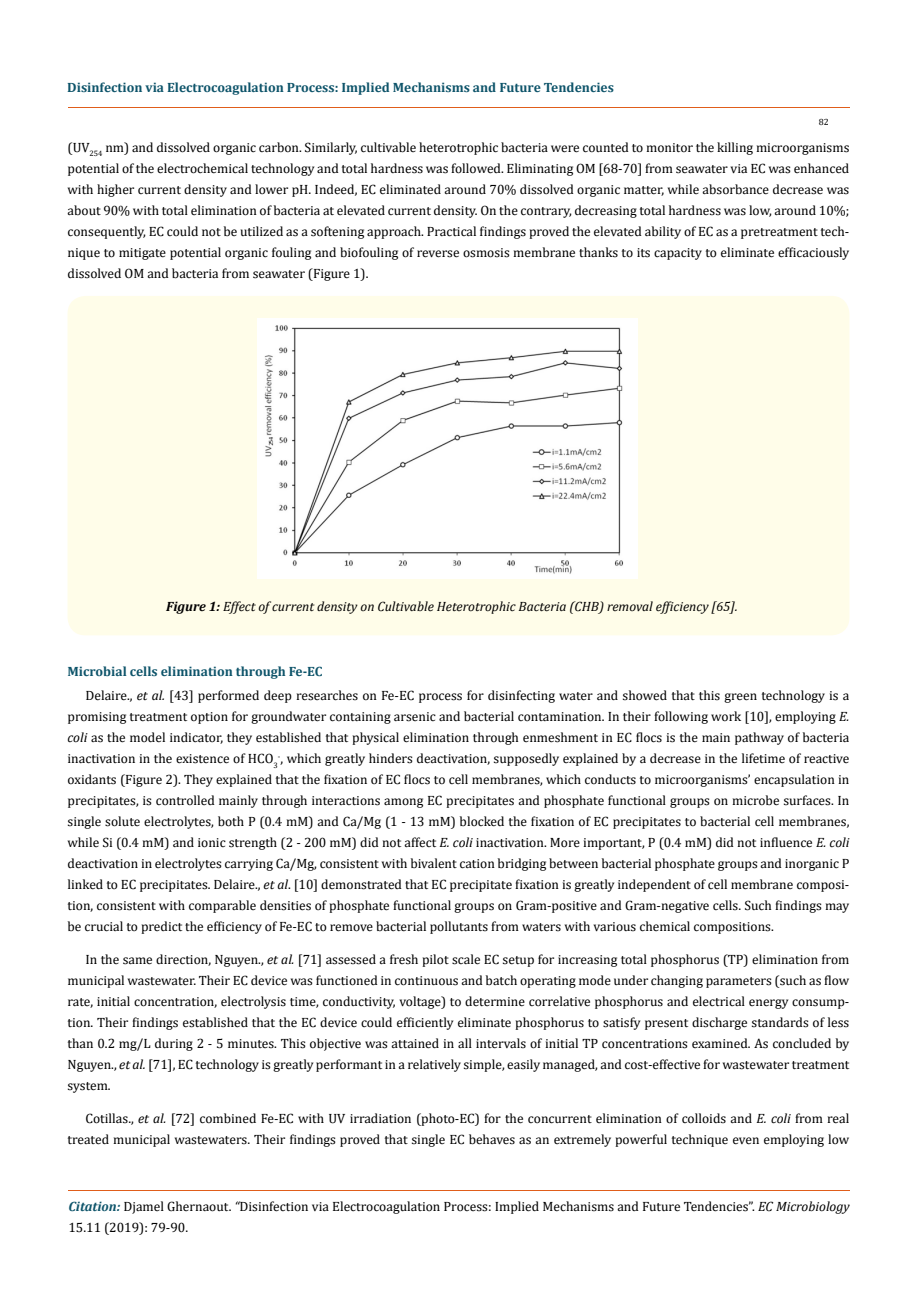
<style>
.page{position:relative;width:917px;height:1296px;background:#fff}
.page>*{position:absolute;margin:0;border:0;box-sizing:border-box;transform-origin:0 0}
.t1{font:13.5px/21px "Cambria";color:#000;text-align:justify}
.t2{font:italic 13.5px "Cambria";color:#000}
.t3{font:700 13.5px "Cambria";color:#0e546a}
.t4{font:9px "Cambria";color:#000}
.s1{font-weight:700}
.s2{font-weight:700;color:#0e546a}
.s3{font-style:italic}
.s4{font-weight:700;font-style:italic;color:#0e546a}
</style>
<div class="page">
<hr style="left:68px;top:108px;width:781px;height:1px;background:#e05d1a">
<hr style="left:68px;top:1190px;width:781px;height:1px;background:#e05d1a">
<div style="left:68px;top:296px;width:781px;height:339px;background:#fffde9;border-radius:18px"></div>
<img style="left:258px;top:319px;width:379px;height:260px">
<p class="t3" style="left:67px;top:78px;width:548px">Disinfection via Electrocoagulation Process: Implied Mechanisms and Future Tendencies</p>
<p class="t4" style="left:819px;top:117px;width:11px">82</p>
<p class="t1" style="left:67px;top:136px;width:783px">(UV<sub>254</sub> nm) and dissolved organic carbon. Similarly, cultivable heterotrophic bacteria were counted to monitor the killing microorganisms potential of the electrochemical technology and total hardness was followed. Eliminating OM [68-70] from seawater via EC was enhanced with higher current density and lower pH. Indeed, EC eliminated around 70% dissolved organic matter, while absorbance decrease was about 90% with total elimination of bacteria at elevated current density. On the contrary, decreasing total hardness was low, around 10%; consequently, EC could not be utilized as a softening approach. Practical findings proved the elevated ability of EC as a pretreatment tech&shy;nique to mitigate potential organic fouling and biofouling of reverse osmosis membrane thanks to its capacity to eliminate efficaciously dissolved OM and bacteria from seawater (Figure 1).</p>
<p class="t2" style="left:166px;top:596px;width:573px"><span class="s1">Figure 1:</span> Effect of current density on Cultivable Heterotrophic Bacteria (CHB) removal efficiency [65].</p>
<p class="t1" style="left:85px;top:660px;width:765px;line-height:24px;text-indent:-18px"><span class="s2">Microbial cells elimination through Fe-EC<br></span>Delaire., <span class="s3">et al.</span> [43] performed deep researches on Fe-EC process for disinfecting water and showed that this green technology is a</p>
<p class="t1" style="left:67px;top:706px;width:783px">promising treatment option for groundwater containing arsenic and bacterial contamination. In their following work [10], employing <span class="s3">E. coli</span> as the model indicator, they established that physical elimination through enmeshment in EC flocs is the main pathway of bacteria inactivation in the existence of HCO<sub>3</sub><sup>-</sup>, which greatly hinders deactivation, supposedly explained by a decrease in the lifetime of reactive oxidants (Figure 2). They explained that the fixation of EC flocs to cell membranes, which conducts to microorganisms’ encapsulation in precipitates, is controlled mainly through interactions among EC precipitates and phosphate functional groups on microbe surfaces. In single solute electrolytes, both P (0.4 mM) and Ca/Mg (1 - 13 mM) blocked the fixation of EC precipitates to bacterial cell membranes, while Si (0.4 mM) and ionic strength (2 - 200 mM) did not affect <span class="s3">E. coli</span> inactivation. More important, P (0.4 mM) did not influence <span class="s3">E. coli </span>deactivation in electrolytes carrying Ca/Mg, consistent with bivalent cation bridging between bacterial phosphate groups and inorganic P linked to EC precipitates. Delaire., <span class="s3">et al</span>. [10] demonstrated that EC precipitate fixation is greatly independent of cell membrane composi&shy;tion, consistent with comparable densities of phosphate functional groups on Gram-positive and Gram-negative cells. Such findings may be crucial to predict the efficiency of Fe-EC to remove bacterial pollutants from waters with various chemical compositions.</p>
<p class="t1" style="left:67px;top:949px;width:783px;text-indent:18px">In the same direction, Nguyen., <span class="s3">et al.</span> [71] assessed a fresh pilot scale EC setup for increasing total phosphorus (TP) elimination from municipal wastewater. Their EC device was functioned in continuous and batch operating mode under changing parameters (such as flow rate, initial concentration, electrolysis time, conductivity, voltage) to determine correlative phosphorus and electrical energy consump&shy;tion. Their findings established that the EC device could efficiently eliminate phosphorus to satisfy present discharge standards of less than 0.2 mg/L during 2 - 5 minutes. This objective was attained in all intervals of initial TP concentrations examined. As concluded by Nguyen., <span class="s3">et al.</span> [71], EC technology is greatly performant in a relatively simple, easily managed, and cost-effective for wastewater treatment system.</p>
<p class="t1" style="left:67px;top:1108px;width:783px;text-align:right">Cotillas., <span class="s3">et al.</span> [72] combined Fe-EC with UV irradiation (photo-EC) for the concurrent elimination of colloids and <span class="s3">E. coli</span> from real treated municipal wastewaters. Their findings proved that single EC behaves as an extremely powerful technique even employing low</p>
<p class="t1" style="left:68px;top:1196px;width:782px"><span class="s4">Citation:</span> Djamel Ghernaout. <span class="s3">“</span>Disinfection via Electrocoagulation Process: Implied Mechanisms and Future Tendencies”. <span class="s3">EC Microbiology<br></span>15.11 (2019): 79-90.</p>
</div>
